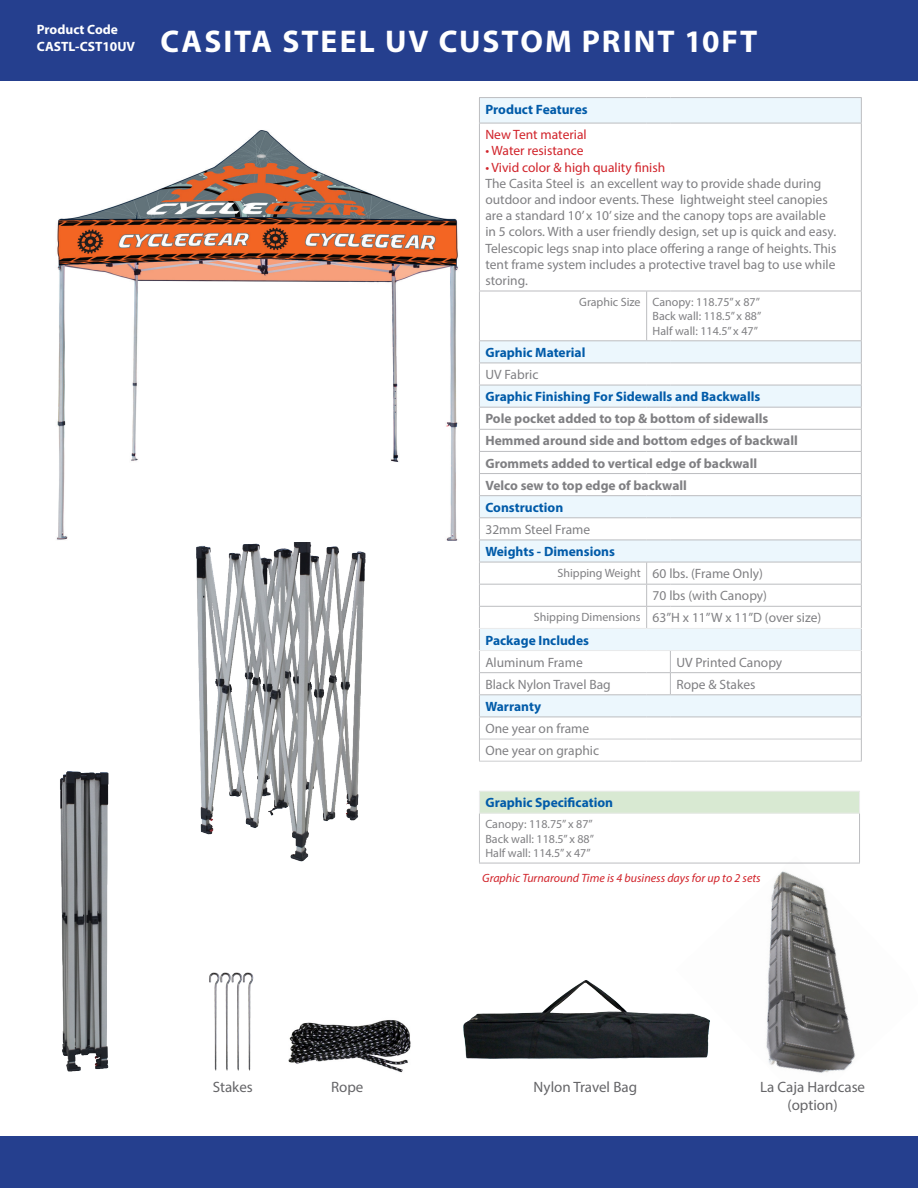
<style>
.page{position:relative;width:918px;height:1188px;background:#fff}
.page>*{position:absolute;margin:0;border:0;box-sizing:border-box;transform-origin:0 0}
.t1{font:700 31.5px "Myriad Pro";letter-spacing:.06em;color:#fff}
.t2{font:15px "Myriad Pro";color:#656568}
.t3{font:13.5px/16.2px "Myriad Pro";color:#808083}
.Table_Title{font:700 13.5px "Myriad Pro";color:#015ba9}
.t4{font:700 13.5px "Myriad Pro";color:#808083}
.t5{font:13.5px "Myriad Pro";color:#d1232a}
.t6{font:700 13.5px "Myriad Pro";color:#fff}
.t7{font:12px "Myriad Pro";color:#808083}
.graphic_turnaround_t{font:italic 12px "Myriad Pro";color:#d1232a}
</style>
<div class="page">
<img style="left:676px;top:862px;width:183px;height:211px">
<div style="left:0;top:0;width:918px;height:81px;background:#253f8e"></div>
<div style="left:0;top:1137px;width:918px;height:51px;background:#253f8e"></div>
<div style="left:479px;top:791px;width:381px;height:22px;background:#d8e9d2"></div>
<hr style="left:479px;top:791px;width:381px;height:1px;background:#ededee">
<svg style="left:479px;top:792px;width:1px;height:21px"></svg>
<svg style="left:859px;top:792px;width:1px;height:21px"></svg>
<hr style="left:479px;top:813px;width:381px;height:1px;background:#ededee">
<hr style="left:479px;top:814px;width:1px;height:49px;background:#bcbdc0">
<hr style="left:859px;top:814px;width:1px;height:49px;background:#bcbdc0">
<hr style="left:479px;top:863px;width:381px;height:1px;background:#bcbdc0">
<div style="left:480px;top:98px;width:381px;height:25px;background:#ecf7fd"></div>
<hr style="left:479px;top:97px;width:168px;height:1px;background:#bcbdc0">
<svg style="left:479px;top:98px;width:1px;height:25px"></svg>
<svg style="left:647px;top:97px;width:23px;height:1px"></svg>
<hr style="left:670px;top:97px;width:192px;height:1px;background:#bcbdc0">
<svg style="left:861px;top:98px;width:1px;height:25px"></svg>
<hr style="left:479px;top:123px;width:168px;height:1px;background:#bcbdc0">
<hr style="left:479px;top:123px;width:1px;height:168px;background:#bcbdc0">
<svg style="left:647px;top:123px;width:23px;height:1px"></svg>
<hr style="left:670px;top:123px;width:192px;height:1px;background:#bcbdc0">
<hr style="left:861px;top:123px;width:1px;height:168px;background:#bcbdc0">
<hr style="left:479px;top:291px;width:168px;height:1px;background:#bcbdc0">
<hr style="left:479px;top:291px;width:1px;height:49px;background:#bcbdc0">
<svg style="left:647px;top:291px;width:23px;height:1px"></svg>
<hr style="left:646px;top:291px;width:1px;height:49px;background:#bcbdc0">
<hr style="left:670px;top:291px;width:192px;height:1px;background:#bcbdc0">
<hr style="left:861px;top:291px;width:1px;height:49px;background:#bcbdc0">
<svg style="left:479px;top:340px;width:383px;height:422px"></svg>
<hr style="left:670px;top:540px;width:192px;height:1px;background:#bcbdc0">
<img style="left:60px;top:771px;width:49px;height:301px">
<img style="left:196px;top:542px;width:170px;height:320px">
<img style="left:56px;top:130px;width:402px;height:411px">
<img style="left:288px;top:1020px;width:123px;height:53px">
<img style="left:209px;top:972px;width:45px;height:99px">
<img style="left:463px;top:966px;width:251px;height:107px">
<p class="t6" style="left:37px;top:21px;width:83px">Product Code</p>
<p class="t6" style="left:37px;top:37px;width:100px">CASTL-CST10UV</p>
<p class="t1" style="left:160px;top:20px;width:599px">CASITA STEEL UV CUSTOM PRINT 10FT</p>
<p class="Table_Title" style="left:485px;top:100px;width:104px">Product Features</p>
<p class="t5" style="left:485px;top:126px;width:103px">New Tent material</p>
<p class="t5" style="left:485px;top:143px;width:100px">• Water resistance</p>
<p class="t5" style="left:485px;top:159px;width:181px">• Vivid color &amp; high quality finish</p>
<p class="t3" style="left:485px;top:175px;width:353px">The Casita Steel is an excellent way to provide shade during outdoor and indoor events. These lightweight steel canopies are a standard 10’ x 10’ size and the canopy tops are available in 5 colors. With a user friendly design, set up is quick and easy.<br>Telescopic legs snap into place offering a range of heights. This tent frame system includes a protective travel bag to use while storing.</p>
<p class="t7" style="left:579px;top:295px;width:63px">Graphic Size</p>
<p class="t7" style="left:653px;top:295px;width:109px">Canopy: 118.75” x 87”</p>
<p class="t7" style="left:653px;top:309px;width:110px">Back wall: 118.5” x 88”</p>
<p class="t7" style="left:653px;top:323px;width:107px">Half wall: 114.5” x 47”</p>
<p class="Table_Title" style="left:485px;top:344px;width:102px">Graphic Material</p>
<p class="t3" style="left:485px;top:366px;width:54px">UV Fabric</p>
<p class="Table_Title" style="left:485px;top:388px;width:276px">Graphic Finishing For Sidewalls and Backwalls</p>
<p class="t4" style="left:485px;top:410px;width:284px">Pole pocket added to top &amp; bottom of sidewalls</p>
<p class="t4" style="left:485px;top:432px;width:314px">Hemmed around side and bottom edges of backwall</p>
<p class="t4" style="left:485px;top:454px;width:273px">Grommets added to vertical edge of backwall</p>
<p class="t4" style="left:485px;top:476px;width:203px">Velco sew to top edge of backwall</p>
<p class="Table_Title" style="left:485px;top:498px;width:79px">Construction</p>
<p class="t3" style="left:485px;top:521px;width:106px">32mm Steel Frame</p>
<p class="Table_Title" style="left:485px;top:543px;width:131px">Weights - Dimensions</p>
<p class="t7" style="left:557px;top:566px;width:85px">Shipping Weight</p>
<p class="t3" style="left:653px;top:565px;width:112px">60 lbs. (Frame Only)</p>
<p class="t3" style="left:653px;top:587px;width:116px">70 lbs (with Canopy)</p>
<p class="t7" style="left:534px;top:610px;width:108px">Shipping Dimensions</p>
<p class="t3" style="left:653px;top:610px;width:170px">63”H x 11”W x 11”D (over size)</p>
<p class="Table_Title" style="left:485px;top:631px;width:105px">Package Includes</p>
<p class="t3" style="left:485px;top:654px;width:99px">Aluminum Frame</p>
<p class="t3" style="left:676px;top:654px;width:107px">UV Printed Canopy</p>
<p class="t3" style="left:485px;top:676px;width:127px">Black Nylon Travel Bag</p>
<p class="t3" style="left:676px;top:676px;width:81px">Rope &amp; Stakes</p>
<p class="Table_Title" style="left:485px;top:698px;width:57px">Warranty</p>
<p class="t3" style="left:485px;top:720px;width:105px">One year on frame</p>
<p class="t3" style="left:485px;top:742px;width:115px">One year on graphic</p>
<p class="Table_Title" style="left:485px;top:794px;width:129px">Graphic Specification</p>
<p class="t7" style="left:485px;top:817px;width:109px">Canopy: 118.75” x 87”</p>
<p class="t7" style="left:485px;top:831px;width:110px">Back wall: 118.5” x 88”</p>
<p class="t7" style="left:485px;top:846px;width:107px">Half wall: 114.5” x 47”</p>
<p class="graphic_turnaround_t" style="left:482px;top:870px;width:280px">Graphic Turnaround Time is 4 business days for up to 2 sets</p>
<p class="t2" style="left:213px;top:1078px;width:42px">Stakes</p>
<p class="t2" style="left:331px;top:1078px;width:34px">Rope</p>
<p class="t2" style="left:534px;top:1078px;width:105px">Nylon Travel Bag</p>
<p class="t2" style="left:760px;top:1078px;width:106px">La Caja Hardcase</p>
<p class="t2" style="left:787px;top:1096px;width:52px">(option)</p>
</div>
